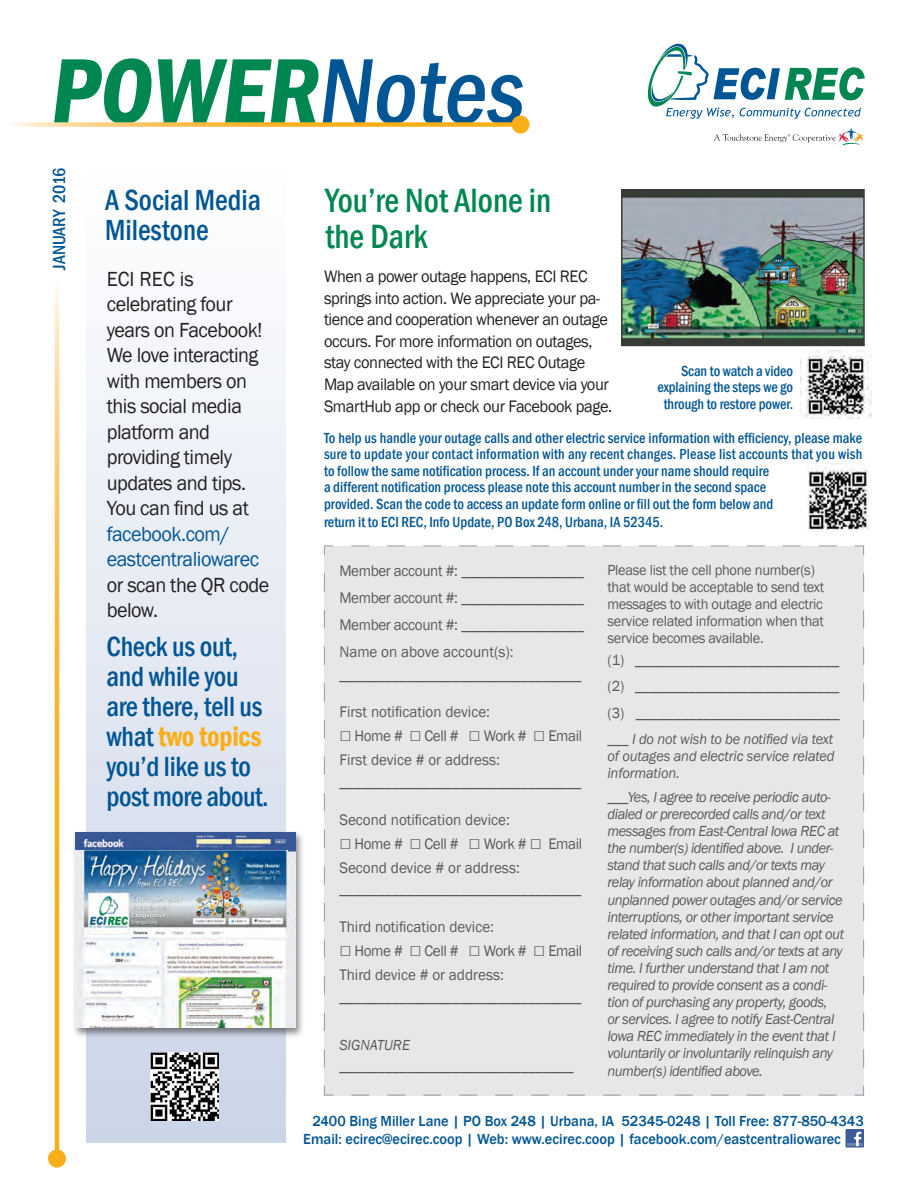
<style>
.page{position:relative;width:918px;height:1188px;background:#fff}
.page>*{position:absolute;margin:0;border:0;box-sizing:border-box;transform-origin:0 0}
.t1{font:600 condensed 95.85px "Franklin Gothic";color:#008751}
.Insert_-_big_headlin{font:500 condensed 34.65px/36px "Franklin Gothic";color:#008751;scale:.95 1}
.Insert_-_big_headlin-2{font:500 condensed 30px/30px "Franklin Gothic";color:#005594;scale:.95 1}
._14_sans_serif_body{font:500 condensed 28.5px/30px "Franklin Gothic";letter-spacing:-.01em;color:#005594;scale:.96 1}
._14_sans_serif_body-2{font:21px/25.5px "Franklin Gothic";letter-spacing:-.025em;color:#231f20;scale:.96 1}
.t2{font:500 condensed 18px "Franklin Gothic";letter-spacing:-.005em;color:#005594}
.Insert_-_Body_copy{font:17.1px/21.6px "Franklin Gothic";letter-spacing:-.025em;color:#231f20;scale:.96 1}
._14_sans_serif_body-3{font:15.75px/27px "Franklin Gothic";color:#5a5a5d;text-align:justify;scale:.96 1}
._14_sans_serif_body-4{font:15.75px "Franklin Gothic";letter-spacing:-.025em;color:#5a5a5d;scale:.96 1}
._14_sans_serif_body-5{font:italic 15px/17.1px "Franklin Gothic";letter-spacing:-.03em;color:#5a5a5d;text-align:justify;scale:.96 1}
.Body_inside{font:500 condensed 15px/16.5px "Franklin Gothic";color:#005594;scale:.96 1}
._14_sans_serif_body-6{font:15px/17.1px "Franklin Gothic";letter-spacing:-.02em;color:#5a5a5d;scale:.96 1}
.t3{font:500 15px "Franklin Gothic";color:#005594;scale:.96 1}
._14_sans_serif_body-7{font:italic 15px "Franklin Gothic";color:#5a5a5d;scale:.96 1}
.s1{font-weight:500;color:#005594}
.s2{color:#005594}
.s3{font-weight:600;color:#faaf18}
.s4{font-size:15px}
.s5{font-style:normal}
.s6{font-size:21px}
</style>
<div class="page">
<svg style="left:87px;top:327px;width:199px;height:816px"></svg>
<svg style="left:714px;top:129px;width:149px;height:16px"></svg>
<svg style="left:648px;top:44px;width:217px;height:75px"></svg>
<svg style="left:13px;top:122px;width:499px;height:5px;background:#fcc358"></svg>
<svg style="left:512px;top:116px;width:18px;height:18px"></svg>
<svg style="left:55px;top:287px;width:4px;height:863px;background:#fbbd45"></svg>
<div style="left:48px;top:1150px;width:18px;height:18px;background:#faaf18;border-radius:9px"></div>
<div style="left:846px;top:1129px;width:18px;height:18px;background:#3b5b99"></div>
<svg style="left:847px;top:1132px;width:16px;height:14px"></svg>
<img style="left:151px;top:1053px;width:68px;height:67px">
<div style="left:71px;top:829px;width:234px;height:210px;background:#231f20;opacity:.55"></div>
<img style="left:76px;top:832px;width:220px;height:196px">
<img style="left:76px;top:851px;width:212px;height:88px">
<div style="left:622px;top:190px;width:242px;height:155px;background:#373c35"></div>
<img style="left:624px;top:197px;width:238px;height:146px">
<div style="left:621px;top:189px;width:244px;height:157px;border:2px solid #373c35"></div>
<div style="left:324px;top:545px;width:540px;height:551px;background:#e6e7e9"></div>
<img style="left:808px;top:464px;width:60px;height:66px">
<img style="left:800px;top:350px;width:72px;height:68px">
<p class="t1" style="left:48px;top:27px;width:490px">POWER<span class="s1">Notes</span></p>
<p class="t2" style="left:47px;top:270px;width:103px;rotate:-90deg">JANUARY 2016</p>
<p class="Insert_-_big_headlin-2" style="left:105px;top:185px;width:166px">A Social Media<br>Milestone</p>
<p class="_14_sans_serif_body-2" style="left:107px;top:267px;width:171px">ECI REC is celebrating four years on Facebook!<br>We love interacting with members on this social media platform and providing timely updates and tips.<br>You can find us at <span class="s2">facebook.com/ eastcentraliowarec </span>or scan the QR code below.</p>
<p class="_14_sans_serif_body" style="left:106px;top:632px;width:170px">Check us out, and while you are there, tell us what <span class="s3">two topics </span>you’d like us to post more about.</p>
<p class="Insert_-_big_headlin" style="left:326px;top:182px;width:239px">You’re Not Alone in the Dark</p>
<p class="Insert_-_Body_copy" style="left:324px;top:266px;width:302px">When a power outage happens, ECI REC springs into action. We appreciate your pa&shy;tience and cooperation whenever an outage occurs. For more information on outages, stay connected with the ECI REC Outage Map available on your smart device via your SmartHub app or check our Facebook page.</p>
<p class="Body_inside" style="left:657px;top:363px;width:143px;text-align:right">Scan to watch a video explaining the steps we go through to restore power.</p>
<p class="Body_inside" style="left:324px;top:429px;width:562px">To help us handle your outage calls and other electric service information with efficiency, please make sure to update your contact information with any recent changes. Please list accounts that you wish to follow the same notification process. If an account under your name should require<br>a different notification process please note this account number in the second space<br>provided. Scan the code to access an update form online or fill out the form below and</p>
<p class="Body_inside" style="left:324px;top:513px;width:355px">return it to ECI REC, Info Update, PO Box 248, Urbana, IA 52345.</p>
<p class="_14_sans_serif_body-6" style="left:607px;top:562px;width:227px">Please list the cell phone number(s) that would be acceptable to send text messages to with outage and electric service related information when that service becomes available.</p>
<p class="_14_sans_serif_body-3" style="left:608px;top:647px;width:243px"><span class="s4">(1)</span> ___________________________</p>
<p class="_14_sans_serif_body-3" style="left:608px;top:673px;width:243px"><span class="s4">(2)</span> ___________________________</p>
<p class="_14_sans_serif_body-3" style="left:608px;top:699px;width:244px"><span class="s4">(3)</span> ___________________________</p>
<p class="_14_sans_serif_body-5" style="left:608px;top:731px;width:238px"><span class="s5">___</span> I do not wish to be notified via text of outages and electric service related information.</p>
<p class="_14_sans_serif_body-5" style="left:608px;top:789px;width:248px;text-align:left"><span class="s5">___</span>Yes, I agree to receive periodic auto&shy;dialed or prerecorded calls and/or text messages from East-Central Iowa REC at the number(s) identified above. I under&shy;stand that such calls and/or texts may relay information about planned and/or unplanned power outages and/or service interruptions, or other important service related information, and that I can opt out of receiving such calls and/or texts at any time. I further understand that I am not required to provide consent as a condi&shy;tion of purchasing any property, goods,<br>or services. I agree to notify East-Central Iowa REC immediately in the event that I voluntarily or involuntarily relinquish any number(s) identified above.</p>
<p class="_14_sans_serif_body-3" style="left:339px;top:557px;width:256px">Member account #: _________________ Member account #: _________________ Member account #: _________________</p>
<p class="_14_sans_serif_body-3" style="left:339px;top:639px;width:183px">Name on above account(s):</p>
<p class="_14_sans_serif_body-3" style="left:339px;top:661px;width:253px">________________________________</p>
<p class="_14_sans_serif_body-3" style="left:339px;top:699px;width:158px">First notification device:</p>
<p class="_14_sans_serif_body-4" style="left:339px;top:726px;width:255px"><span class="s6">□</span> Home # <span class="s6">□</span> Cell # <span class="s6">□</span> Work # <span class="s6">□</span> Email</p>
<p class="_14_sans_serif_body-3" style="left:339px;top:747px;width:169px">First device # or address:</p>
<p class="_14_sans_serif_body-3" style="left:339px;top:769px;width:253px">________________________________</p>
<p class="_14_sans_serif_body-3" style="left:339px;top:806px;width:179px">Second notification device:</p>
<p class="_14_sans_serif_body-4" style="left:339px;top:833px;width:255px"><span class="s6">□</span> Home # <span class="s6">□</span> Cell # <span class="s6">□</span> Work # <span class="s6">□</span> Email</p>
<p class="_14_sans_serif_body-3" style="left:339px;top:854px;width:189px">Second device # or address:</p>
<p class="_14_sans_serif_body-3" style="left:339px;top:876px;width:254px">________________________________</p>
<p class="_14_sans_serif_body-3" style="left:339px;top:913px;width:163px">Third notification device:</p>
<p class="_14_sans_serif_body-4" style="left:339px;top:941px;width:255px"><span class="s6">□</span> Home # <span class="s6">□</span> Cell # <span class="s6">□</span> Work # <span class="s6">□</span> Email</p>
<p class="_14_sans_serif_body-3" style="left:339px;top:961px;width:173px">Third device # or address:</p>
<p class="_14_sans_serif_body-3" style="left:339px;top:983px;width:253px">________________________________</p>
<p class="_14_sans_serif_body-7" style="left:339px;top:1035px;width:75px">SIGNATURE</p>
<p class="_14_sans_serif_body-3" style="left:339px;top:1053px;width:246px">_______________________________</p>
<p class="t3" style="left:312px;top:1111px;width:576px">2400 Bing Miller Lane | PO Box 248 | Urbana, IA 52345-0248 | Toll Free: 877-850-4343</p>
<p class="t3" style="left:303px;top:1129px;width:562px">Email: ecirec@ecirec.coop | Web: www.ecirec.coop | facebook.com/eastcentraliowarec</p>
</div>
